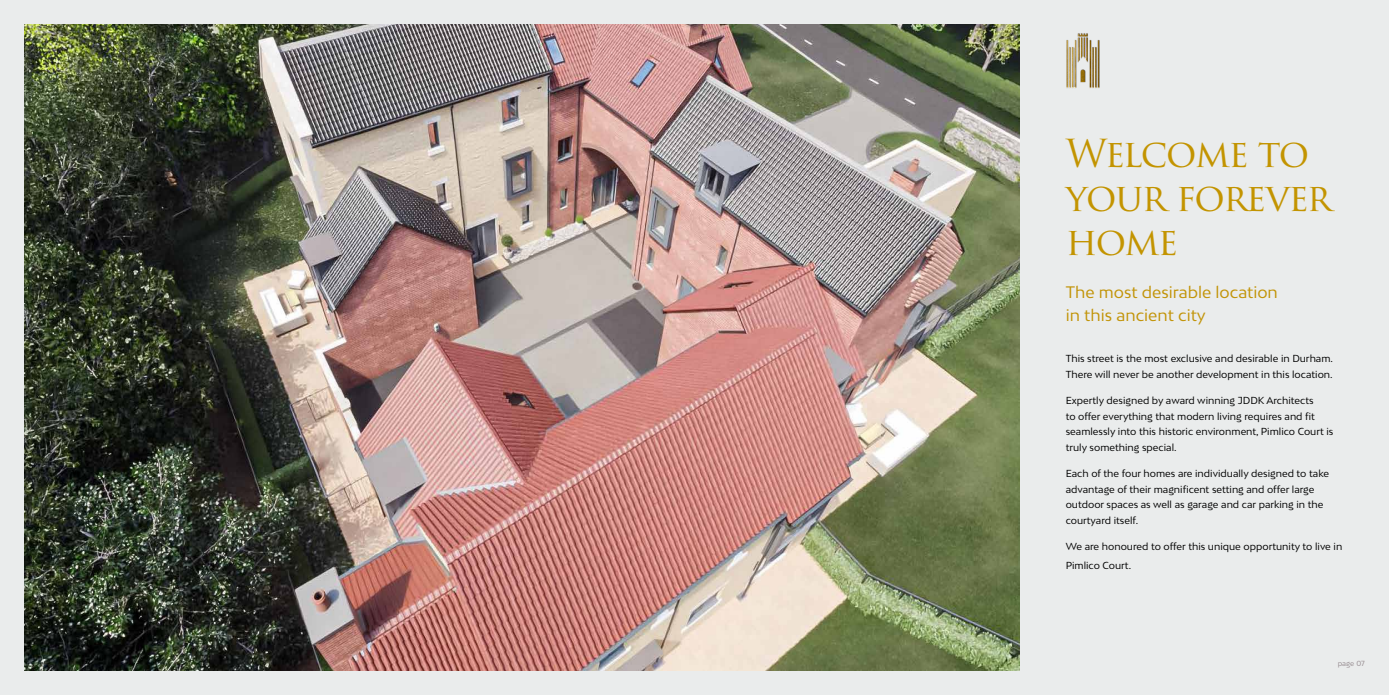
<style>
.page{position:relative;width:1389px;height:695px;background:#fff}
.page>*{position:absolute;margin:0;border:0;box-sizing:border-box;transform-origin:0 0}
.t1{font:37.62px/43.8px "Trajan Pro 3";letter-spacing:-.04em;color:#c39400}
.t2{font:15.75px/22.8px "Bw Mitga";color:#c29408}
.t3{font:9.62px/15.8px "Bw Mitga";color:#000}
.t4{font:7px "Bw Mitga";color:#968c90}
</style>
<div class="page">
<div style="left:0;top:0;width:1389px;height:694px;background:#eaecec"></div>
<img style="left:25px;top:25px;width:994px;height:645px">
<img style="left:1066px;top:33px;width:34px;height:55px">
<h1 class="t1" style="left:1066px;top:133px;width:268px">Welcome to your forever home</h1>
<h2 class="t2" style="left:1066px;top:280px;width:214px">The most desirable location in this ancient city</h2>
<p class="t3" style="left:1066px;top:350px;width:269px">This street is the most exclusive and desirable in Durham.<br>There will never be another development in this location.</p>
<p class="t3" style="left:1066px;top:392px;width:269px">Expertly designed by award winning JDDK Architects<br>to offer everything that modern living requires and fit seamlessly into this historic environment, Pimlico Court is truly something special.</p>
<p class="t3" style="left:1066px;top:465px;width:265px">Each of the four homes are individually designed to take advantage of their magnificent setting and offer large outdoor spaces as well as garage and car parking in the courtyard itself.</p>
<p class="t3" style="left:1066px;top:536px;width:278px;line-height:19.2px">We are honoured to offer this unique opportunity to live in<br>Pimlico Court.</p>
<p class="t4" style="left:1338px;top:658px;width:29px">page 07</p>
</div>
